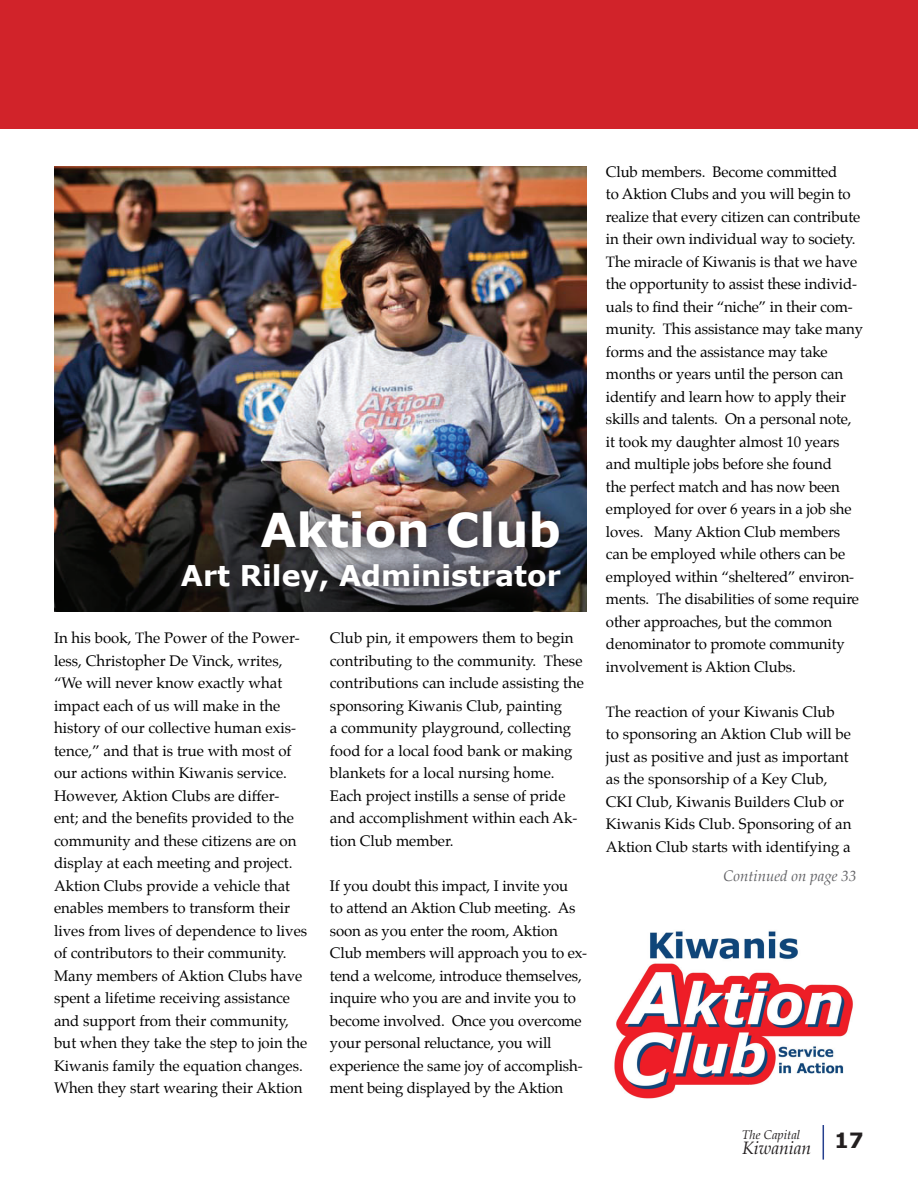
<style>
.page{position:relative;width:918px;height:1188px;background:#fff}
.page>*{position:absolute;margin:0;border:0;box-sizing:border-box;transform-origin:0 0}
.t1{font:700 46.5px "Verdana";color:#fff}
.t2{font:700 28.5px "Verdana";color:#fff}
.t3{font:700 21px "Verdana";color:#231f20}
.t4{font:italic 17.55px "Palatino";color:#231f20}
.t5{font:15px/22.5px "Palatino";color:#000}
.t6{font:italic 15px "Palatino";color:#636366}
.t7{font:italic 12.45px "Palatino";color:#231f20}
</style>
<div class="page">
<hr style="left:823px;top:1125px;width:1px;height:35px;background:#253f8e">
<div style="left:0;top:0;width:918px;height:129px;background:#d1232a"></div>
<img style="left:54px;top:166px;width:532px;height:446px">
<img style="left:167px;top:497px;width:408px;height:110px">
<img style="left:614px;top:931px;width:239px;height:168px">
<h1 class="t1" style="left:260px;top:498px;width:302px">Aktion Club</h1>
<h2 class="t2" style="left:181px;top:556px;width:382px">Art Riley, Administrator</h2>
<p class="t5" style="left:54px;top:627px;width:255px">In his book, The Power of the Power&shy;less, Christopher De Vinck, writes, “We will never know exactly what impact each of us will make in the history of our collective human exis&shy;tence,” and that is true with most of our actions within Kiwanis service.<br>However, Aktion Clubs are differ&shy;ent; and the benefits provided to the community and these citizens are on display at each meeting and project.<br>Aktion Clubs provide a vehicle that enables members to transform their lives from lives of dependence to lives of contributors to their community.<br>Many members of Aktion Clubs have spent a lifetime receiving assistance and support from their community, but when they take the step to join the Kiwanis family the equation changes.<br>When they start wearing their Aktion</p>
<p class="t5" style="left:330px;top:627px;width:256px">Club pin, it empowers them to begin contributing to the community. These contributions can include assisting the sponsoring Kiwanis Club, painting<br>a community playground, collecting food for a local food bank or making blankets for a local nursing home.<br>Each project instills a sense of pride and accomplishment within each Ak&shy;tion Club member.</p>
<p class="t5" style="left:330px;top:874px;width:259px">If you doubt this impact, I invite you<br>to attend an Aktion Club meeting. As soon as you enter the room, Aktion Club members will approach you to ex&shy;tend a welcome, introduce themselves, inquire who you are and invite you to become involved. Once you overcome your personal reluctance, you will experience the same joy of accomplish&shy;ment being displayed by the Aktion</p>
<p class="t5" style="left:606px;top:160px;width:259px">Club members. Become committed<br>to Aktion Clubs and you will begin to realize that every citizen can contribute in their own individual way to society.<br>The miracle of Kiwanis is that we have the opportunity to assist these individ&shy;uals to find their “niche” in their com&shy;munity. This assistance may take many forms and the assistance may take months or years until the person can identify and learn how to apply their skills and talents. On a personal note, it took my daughter almost 10 years and multiple jobs before she found<br>the perfect match and has now been employed for over 6 years in a job she loves. Many Aktion Club members can be employed while others can be employed within “sheltered” environ&shy;ments. The disabilities of some require other approaches, but the common denominator to promote community involvement is Aktion Clubs.</p>
<p class="t5" style="left:606px;top:700px;width:247px">The reaction of your Kiwanis Club to sponsoring an Aktion Club will be just as positive and just as important as the sponsorship of a Key Club, CKI Club, Kiwanis Builders Club or Kiwanis Kids Club. Sponsoring of an Aktion Club starts with identifying a</p>
<p class="t6" style="left:724px;top:864px;width:134px">Continued on page 33</p>
<p class="t7" style="left:742px;top:1124px;width:60px">The Capital</p>
<p class="t4" style="left:742px;top:1133px;width:71px">Kiwanian</p>
<h3 class="t3" style="left:834px;top:1125px;width:31px">17</h3>
</div>
